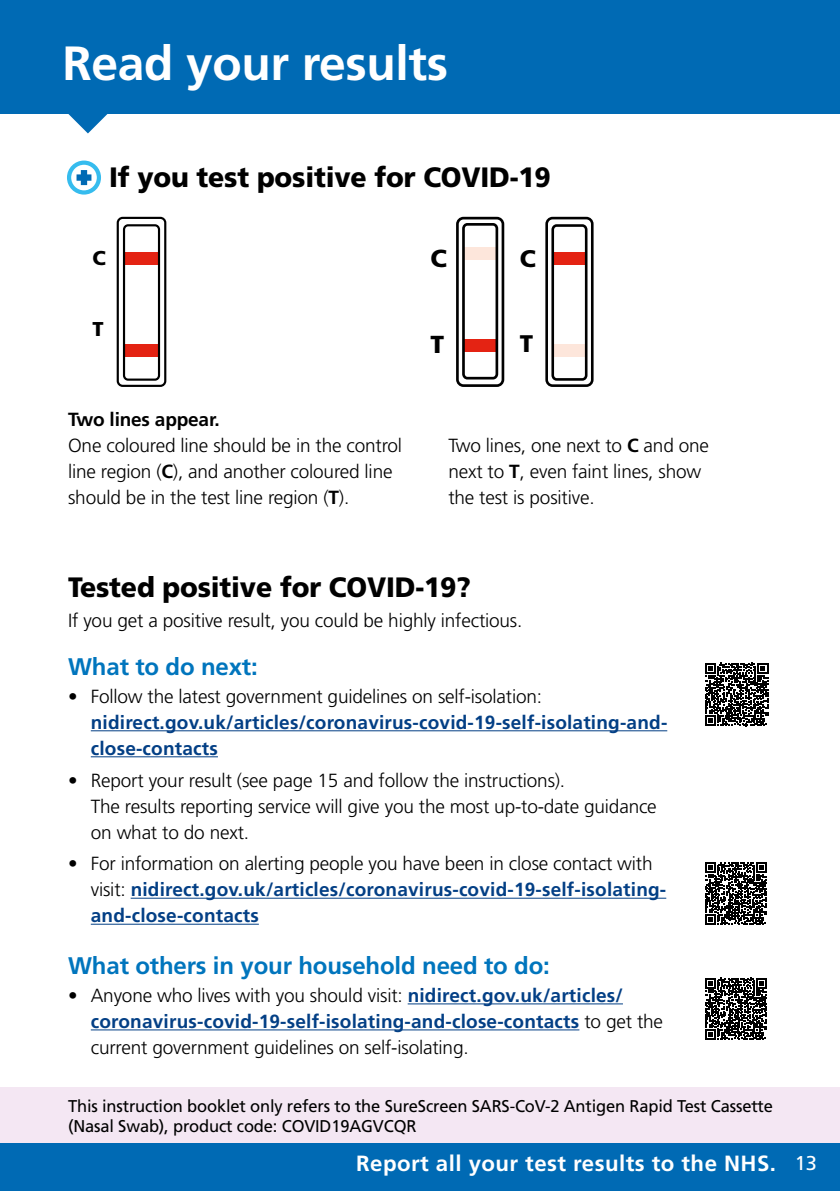
<style>
.page{position:relative;width:840px;height:1191px;background:#fff}
.page>*{position:absolute;margin:0;border:0;box-sizing:border-box;transform-origin:0 0}
.H2_Table_of_contents{font:700 48px "Frutiger LT Std";letter-spacing:-.01em;color:#fff}
.H3_Heading_Section_b{font:900 28px "Frutiger LT Std";letter-spacing:-.005em;color:#000;scale:.95 1}
.t1{font:900 24.6px "Frutiger LT Std";color:#000}
.H4_Heading_Text_blue{font:700 24px "Frutiger LT Std";letter-spacing:-.005em;color:#0075bd}
.t2{font:900 24px "Frutiger LT Std";color:#000}
.t3{font:700 22px "Frutiger LT Std";letter-spacing:.02em;color:#fff}
.t4{font:900 20px "Frutiger LT Std";color:#000}
.P_01_Body_Text_Locke{font:300 19px/26px "Frutiger LT Std";letter-spacing:-.01em;color:#000}
.t5{font:700 19px/26px "Frutiger LT Std";letter-spacing:.01em;color:#033f85}
.t6{font:17px/20px "Frutiger LT Std";letter-spacing:-.01em;color:#000}
.s1{font-weight:700}
.s2{font-weight:300;color:#000}
.s3{font-weight:700;color:#033f85}
.s4{font-weight:400;font-size:20px}
</style>
<div class="page">
<svg style="left:68px;top:113px;width:40px;height:20px"></svg>
<div style="left:0;top:1087px;width:839px;height:55px;background:#f4e7f3"></div>
<div style="left:0;top:1142px;width:839px;height:49px;background:#006ab4"></div>
<div style="left:0;top:0;width:839px;height:113px;background:#006ab4"></div>
<svg style="left:705px;top:663px;width:62px;height:63px"></svg>
<svg style="left:705px;top:977px;width:61px;height:63px"></svg>
<svg style="left:705px;top:862px;width:61px;height:62px"></svg>
<div style="left:553px;top:252px;width:32px;height:12px;background:#e42313"></div>
<div style="left:552px;top:344px;width:33px;height:12px;background:#fde6db"></div>
<div style="left:545px;top:217px;width:48px;height:170px;border:3px solid #000;border-radius:6px"></div>
<div style="left:551px;top:224px;width:36px;height:157px;border:3px solid #000;border-radius:4px"></div>
<div style="left:464px;top:339px;width:32px;height:13px;background:#e42313"></div>
<div style="left:463px;top:247px;width:33px;height:13px;background:#fde6db"></div>
<div style="left:456px;top:217px;width:48px;height:170px;border:3px solid #000;border-radius:6px"></div>
<div style="left:462px;top:223px;width:36px;height:156px;border:3px solid #000;border-radius:4px"></div>
<div style="left:125px;top:344px;width:33px;height:12px;background:#e42313"></div>
<div style="left:125px;top:252px;width:33px;height:12px;background:#e42313"></div>
<div style="left:117px;top:217px;width:49px;height:170px;border:2px solid #000;border-radius:5px"></div>
<div style="left:123px;top:224px;width:37px;height:157px;border:2px solid #000;border-radius:4px"></div>
<div style="left:67px;top:161px;width:34px;height:34px;border:4px solid #36bcee;border-radius:50%"></div>
<div style="left:76px;top:174px;width:15px;height:7px;background:#006ab4"></div>
<div style="left:81px;top:170px;width:6px;height:15px;background:#006ab4"></div>
<hr style="left:91px;top:730px;width:576px;height:1px;background:#033f85">
<hr style="left:91px;top:756px;width:127px;height:1px;background:#033f85">
<hr style="left:131px;top:897px;width:535px;height:1px;background:#033f85">
<hr style="left:91px;top:923px;width:168px;height:1px;background:#033f85">
<hr style="left:407px;top:1003px;width:215px;height:1px;background:#033f85">
<hr style="left:91px;top:1029px;width:488px;height:1px;background:#033f85">
<p class="H2_Table_of_contents" style="left:63px;top:35px;width:387px">Read your results</p>
<p class="H3_Heading_Section_b" style="left:109px;top:161px;width:466px">If you test positive for COVID-19</p>
<p class="t4" style="left:92px;top:246px;width:15px">C</p>
<p class="t4" style="left:92px;top:316px;width:13px">T</p>
<p class="P_01_Body_Text_Locke" style="left:68px;top:406px;width:335px"><span class="s1">Two lines appear.<br></span>One coloured line should be in the control line region (<span class="s1">C</span>), and another coloured line should be in the test line region (<span class="s1">T</span>).</p>
<p class="t1" style="left:430px;top:243px;width:18px">C</p>
<p class="t1" style="left:430px;top:330px;width:15px">T</p>
<p class="t2" style="left:519px;top:244px;width:18px">C</p>
<p class="t2" style="left:519px;top:329px;width:15px">T</p>
<p class="P_01_Body_Text_Locke" style="left:448px;top:432px;width:262px">Two lines, one next to <span class="s1">C</span> and one next to <span class="s1">T</span>, even faint lines, show the test is positive.</p>
<p class="H3_Heading_Section_b" style="left:68px;top:570px;width:425px">Tested positive for COVID-19?</p>
<p class="P_01_Body_Text_Locke" style="left:68px;top:607px;width:455px">If you get a positive result, you could be highly infectious.</p>
<p class="H4_Heading_Text_blue" style="left:68px;top:652px;width:191px">What to do next:</p>
<p class="t5" style="left:91px;top:683px;width:577px;text-indent:-23px"><span class="s2">• Follow the latest government guidelines on self-isolation: </span>nidirect.gov.uk/articles/coronavirus-covid-19-self-isolating-and&shy;close-contacts</p>
<p class="P_01_Body_Text_Locke" style="left:91px;top:767px;width:567px;text-indent:-23px">• Report your result (see page 15 and follow the instructions).<br>The results reporting service will give you the most up-to-date guidance on what to do next.</p>
<p class="t5" style="left:91px;top:850px;width:576px;text-indent:-23px"><span class="s2">• For information on alerting people you have been in close contact with visit:</span> nidirect.gov.uk/articles/coronavirus-covid-19-self-isolating&shy;and-close-contacts</p>
<p class="H4_Heading_Text_blue" style="left:68px;top:951px;width:483px">What others in your household need to do:</p>
<p class="P_01_Body_Text_Locke" style="left:91px;top:982px;width:573px;text-indent:-23px">• Anyone who lives with you should visit: <span class="s3">nidirect.gov.uk/articles/ coronavirus-covid-19-self-isolating-and-close-contacts</span> to get the current government guidelines on self-isolating.</p>
<p class="t6" style="left:68px;top:1095px;width:706px">This instruction booklet only refers to the SureScreen SARS-CoV-2 Antigen Rapid Test Cassette (Nasal Swab), product code: COVID19AGVCQR</p>
<p class="t3" style="left:356px;top:1150px;width:462px">Report all your test results to the NHS. <span class="s4">13</span></p>
</div>
